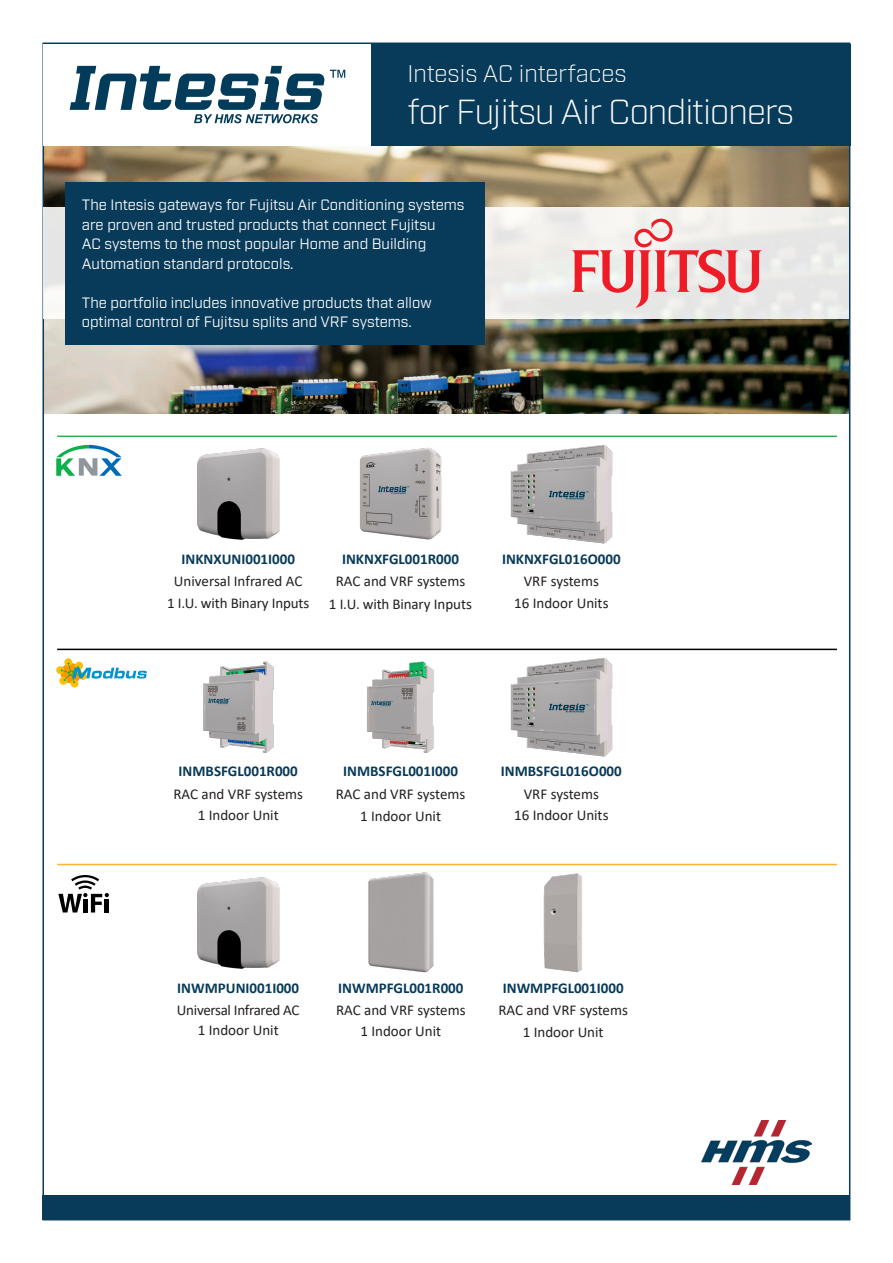
<style>
.page{position:relative;width:893px;height:1263px;background:#fff}
.page>*{position:absolute;margin:0;border:0;box-sizing:border-box;transform-origin:0 0}
.t1{font:300 34.8px "Industry";letter-spacing:-.025em;color:#fff}
.t2{font:300 24px "Industry";color:#fff}
.t3{font:15px/19.5px "Industry";color:#fff}
.t4{font:15px "Calibri";color:#231f20}
.t5{font:700 15px "Calibri";color:#083a59}
.t6{font:15px "Calibri";letter-spacing:-.02em;color:#231f20}
</style>
<div class="page">
<img style="left:46px;top:145px;width:801px;height:269px">
<div style="left:43px;top:1195px;width:807px;height:24px;background:#083a59"></div>
<div style="left:371px;top:44px;width:479px;height:101px;background:#083a59"></div>
<svg style="left:70px;top:66px;width:254px;height:57px"></svg>
<svg style="left:330px;top:70px;width:15px;height:8px"></svg>
<img style="left:702px;top:1120px;width:109px;height:64px">
<div style="left:44px;top:207px;width:805px;height:112px;background:#ecece9"></div>
<svg style="left:571px;top:219px;width:191px;height:89px"></svg>
<div style="left:65px;top:182px;width:420px;height:162px;background:#083a59"></div>
<hr style="left:57px;top:436px;width:780px;height:1px;background:#36ad4b">
<hr style="left:57px;top:649px;width:780px;height:1px;background:#000001">
<hr style="left:57px;top:864px;width:780px;height:1px;background:#fcb533">
<svg style="left:56px;top:445px;width:66px;height:31px"></svg>
<div style="left:64px;top:658px;width:8px;height:8px;background:#ffbf00;border-radius:50%"></div>
<div style="left:71px;top:680px;width:7px;height:7px;background:#ffbf00;border-radius:50%"></div>
<svg style="left:59px;top:677px;width:8px;height:8px"></svg>
<div style="left:56px;top:666px;width:8px;height:8px;background:#ffbf00;border-radius:50%"></div>
<svg style="left:60px;top:662px;width:87px;height:21px"></svg>
<svg style="left:58px;top:875px;width:51px;height:37px"></svg>
<img style="left:203px;top:661px;width:71px;height:92px">
<img style="left:367px;top:661px;width:67px;height:92px">
<img style="left:197px;top:448px;width:83px;height:92px">
<img style="left:197px;top:877px;width:83px;height:92px">
<img style="left:543px;top:873px;width:39px;height:100px">
<img style="left:368px;top:872px;width:66px;height:101px">
<img style="left:360px;top:447px;width:82px;height:93px">
<img style="left:510px;top:444px;width:103px;height:100px">
<img style="left:510px;top:657px;width:103px;height:100px">
<p class="t2" style="left:407px;top:60px;width:221px">Intesis AC interfaces</p>
<p class="t1" style="left:407px;top:91px;width:388px">for Fujitsu Air Conditioners</p>
<p class="t3" style="left:82px;top:195px;width:384px">The Intesis gateways for Fujitsu Air Conditioning systems are proven and trusted products that connect Fujitsu<br>AC systems to the most popular Home and Building Automation standard protocols.</p>
<p class="t3" style="left:82px;top:293px;width:351px">The portfolio includes innovative products that allow optimal control of Fujitsu splits and VRF systems.</p>
<p class="t5" style="left:181px;top:548px;width:115px">INKNXUNI001I000</p>
<p class="t5" style="left:342px;top:548px;width:118px">INKNXFGL001R000</p>
<p class="t5" style="left:502px;top:548px;width:120px">INKNXFGL016O000</p>
<p class="t4" style="left:174px;top:571px;width:130px">Universal Infrared AC</p>
<p class="t4" style="left:336px;top:571px;width:131px">RAC and VRF systems</p>
<p class="t4" style="left:524px;top:571px;width:77px">VRF systems</p>
<p class="t4" style="left:167px;top:592px;width:144px">1 I.U. with Binary Inputs</p>
<p class="t4" style="left:329px;top:593px;width:145px">1 I.U. with Binary Inputs</p>
<p class="t4" style="left:514px;top:592px;width:96px">16 Indoor Units</p>
<p class="t5" style="left:179px;top:761px;width:121px">INMBSFGL001R000</p>
<p class="t5" style="left:343px;top:761px;width:116px">INMBSFGL001I000</p>
<p class="t5" style="left:501px;top:761px;width:122px">INMBSFGL016O000</p>
<p class="t4" style="left:173px;top:783px;width:131px">RAC and VRF systems</p>
<p class="t4" style="left:336px;top:783px;width:131px">RAC and VRF systems</p>
<p class="t4" style="left:524px;top:783px;width:77px">VRF systems</p>
<p class="t4" style="left:198px;top:805px;width:82px">1 Indoor Unit</p>
<p class="t4" style="left:360px;top:806px;width:82px">1 Indoor Unit</p>
<p class="t4" style="left:514px;top:805px;width:96px">16 Indoor Units</p>
<p class="t5" style="left:177px;top:977px;width:123px">INWMPUNI001I000</p>
<p class="t6" style="left:177px;top:999px;width:124px">Universal Infrared AC</p>
<p class="t4" style="left:198px;top:1020px;width:82px">1 Indoor Unit</p>
<p class="t5" style="left:338px;top:977px;width:127px">INWMPFGL001R000</p>
<p class="t5" style="left:503px;top:977px;width:122px">INWMPFGL001I000</p>
<p class="t4" style="left:336px;top:999px;width:131px">RAC and VRF systems</p>
<p class="t4" style="left:498px;top:999px;width:131px">RAC and VRF systems</p>
<p class="t4" style="left:360px;top:1021px;width:82px">1 Indoor Unit</p>
<p class="t4" style="left:523px;top:1022px;width:82px">1 Indoor Unit</p>
</div>
